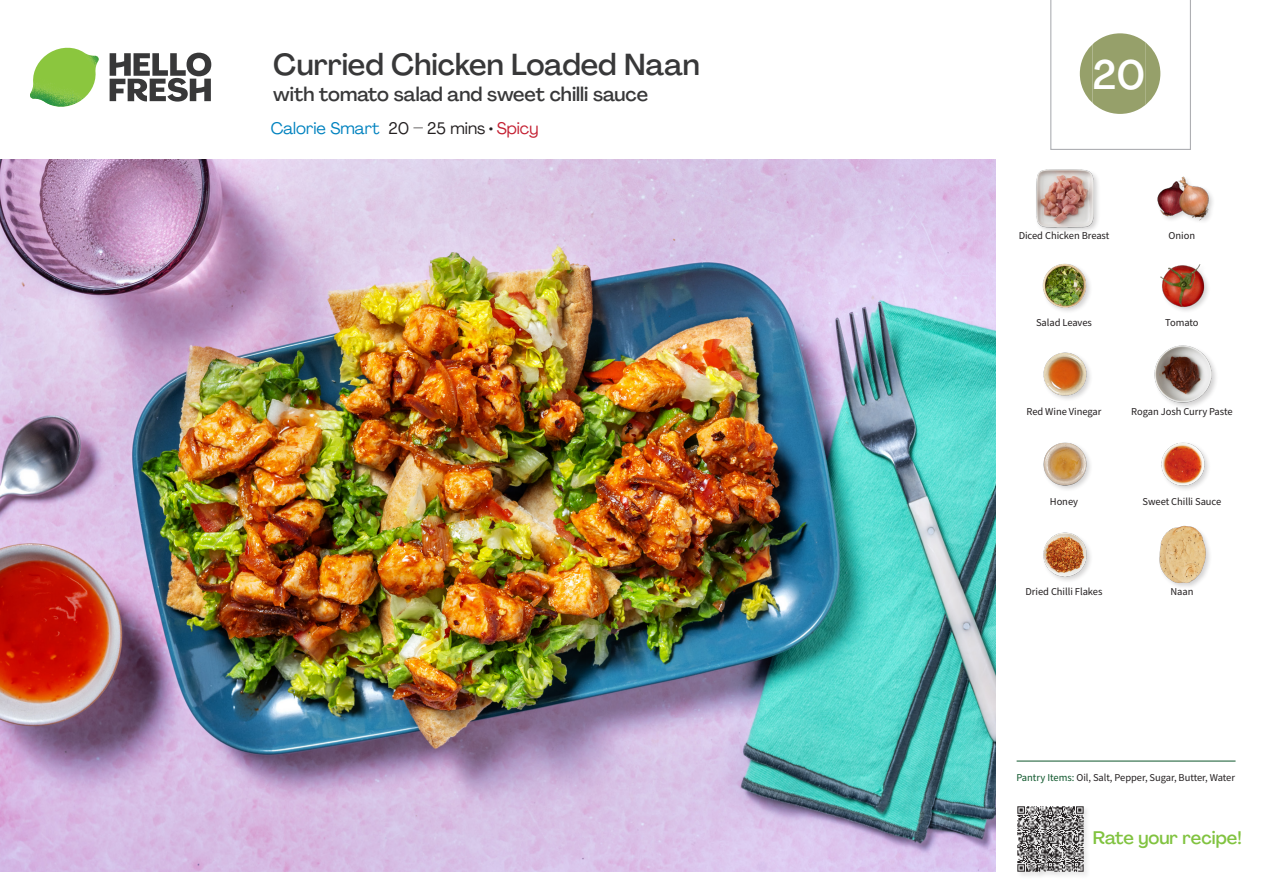
<style>
.page{position:relative;width:1263px;height:893px;background:#fff}
.page>*{position:absolute;margin:0;border:0;box-sizing:border-box;transform-origin:0 0}
._24_Recipe_Nr_Bag{font:500 40.5px "Agrandir";color:#fff}
._15_Titel_UK{font:500 30px "Agrandir";letter-spacing:-.005em;color:#383839}
._15_Titel_UK-2{font:500 19.5px "Agrandir";color:#383839}
.t1{font:500 18px "Agrandir";color:#81c340}
._02_Box_Type{font:16.5px "Agrandir";color:#0082bf}
._18_FRONT_ingredients_UK{font:10.5px "Source Sans Pro";letter-spacing:-.005em;color:#231f20}
.t2{font:10.5px "Source Sans Variable";letter-spacing:-.005em;color:#231f20}
.s1{color:#231f20}
.s2{color:#c31f31}
.s3{font-family:"Source Sans Pro";color:#0e572c}
</style>
<div class="page">
<svg style="left:110px;top:53px;width:101px;height:49px"></svg>
<img style="left:30px;top:48px;width:69px;height:59px">
<img style="left:0;top:159px;width:995px;height:713px">
<hr style="left:1016px;top:761px;width:219px;height:1px;background:#0e572c">
<div style="left:1017px;top:805px;width:74px;height:74px;background:#f9f9f9"></div>
<img style="left:1017px;top:806px;width:69px;height:69px">
<img style="left:1157px;top:176px;width:55px;height:45px">
<div style="left:1035px;top:169px;width:65px;height:65px;background:#231f20;opacity:.2"></div>
<img style="left:1036px;top:170px;width:58px;height:57px">
<img style="left:1160px;top:264px;width:48px;height:47px">
<img style="left:1042px;top:263px;width:48px;height:48px">
<div style="left:1153px;top:344px;width:66px;height:66px;background:#231f20;opacity:.2"></div>
<img style="left:1154px;top:345px;width:58px;height:58px">
<img style="left:1043px;top:352px;width:48px;height:47px">
<img style="left:1161px;top:442px;width:48px;height:48px">
<img style="left:1043px;top:442px;width:48px;height:48px">
<div style="left:1158px;top:525px;width:55px;height:65px;background:#231f20;opacity:.2"></div>
<img style="left:1158px;top:526px;width:54px;height:57px">
<img style="left:1043px;top:532px;width:48px;height:49px">
<svg style="left:1050px;top:0;width:141px;height:150px"></svg>
<p class="_15_Titel_UK" style="left:273px;top:46px;width:428px">Curried Chicken Loaded Naan</p>
<p class="_15_Titel_UK-2" style="left:273px;top:82px;width:376px">with tomato salad and sweet chilli sauce</p>
<p class="_02_Box_Type" style="left:271px;top:118px;width:269px">Calorie Smart <span class="s1">20 – 25 mins •</span> <span class="s2">Spicy</span></p>
<p class="_24_Recipe_Nr_Bag" style="left:1092px;top:50px;width:54px">20</p>
<p class="_18_FRONT_ingredients_UK" style="left:1019px;top:229px;width:92px">Diced Chicken Breast</p>
<p class="_18_FRONT_ingredients_UK" style="left:1169px;top:229px;width:28px">Onion</p>
<p class="_18_FRONT_ingredients_UK" style="left:1036px;top:316px;width:57px">Salad Leaves</p>
<p class="_18_FRONT_ingredients_UK" style="left:1165px;top:316px;width:35px">Tomato</p>
<p class="_18_FRONT_ingredients_UK" style="left:1026px;top:404px;width:76px">Red Wine Vinegar</p>
<p class="_18_FRONT_ingredients_UK" style="left:1131px;top:404px;width:103px">Rogan Josh Curry Paste</p>
<p class="_18_FRONT_ingredients_UK" style="left:1050px;top:495px;width:30px">Honey</p>
<p class="_18_FRONT_ingredients_UK" style="left:1142px;top:495px;width:80px">Sweet Chilli Sauce</p>
<p class="_18_FRONT_ingredients_UK" style="left:1025px;top:585px;width:78px">Dried Chilli Flakes</p>
<p class="_18_FRONT_ingredients_UK" style="left:1170px;top:585px;width:24px">Naan</p>
<p class="t2" style="left:1016px;top:771px;width:220px"><span class="s3">Pantry Items:</span> Oil, Salt, Pepper, Sugar, Butter, Water</p>
<h3 class="t1" style="left:1093px;top:827px;width:150px">Rate your recipe!</h3>
</div>
